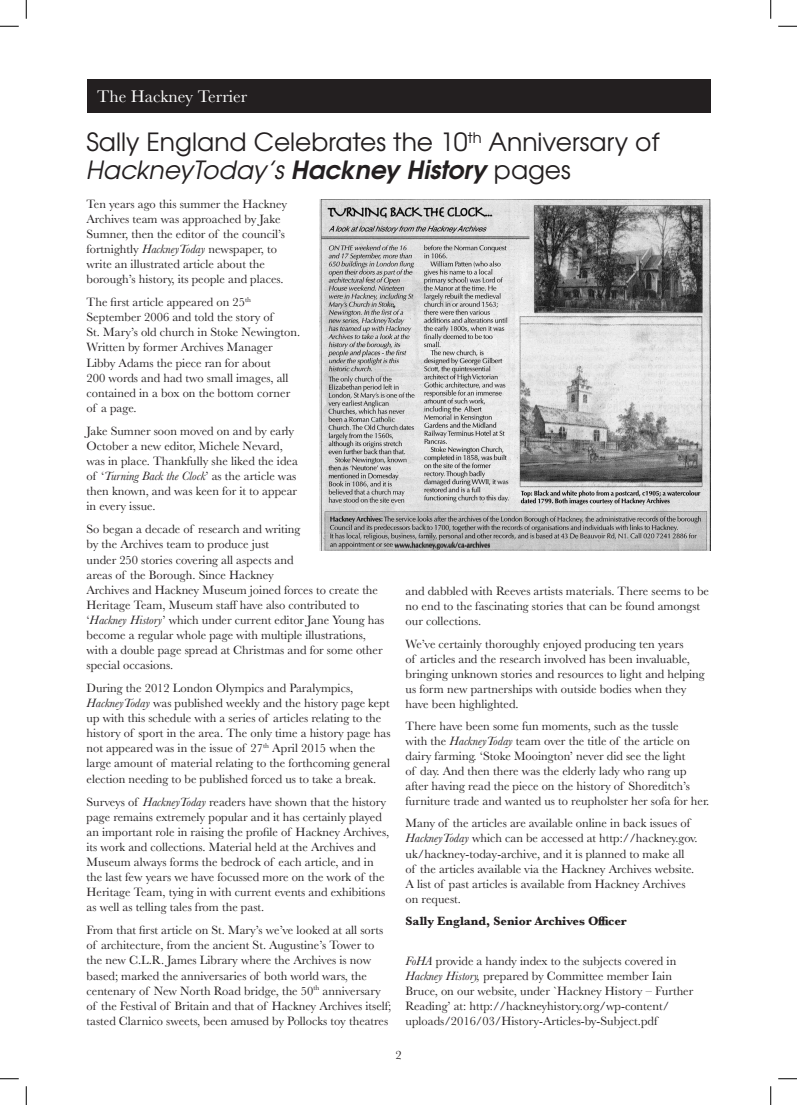
<style>
.page{position:relative;width:797px;height:1105px;background:#fff}
.page>*{position:absolute;margin:0;border:0;box-sizing:border-box;transform-origin:0 0}
.title_span{font:25px/27.5px "Te X Gyre Adventor";color:#231f20}
.t1{font:17.5px "Baskerville";color:#fff}
.t2{font:12.5px/15px "Baskerville";color:#231f20}
.t3{font:700 12.5px "Baskerville";color:#231f20}
.s1{font-style:italic}
.s2{font-weight:700;font-style:italic}
</style>
<div class="page">
<div style="left:86px;top:79px;width:624px;height:34px;background:#231f20"></div>
<img style="left:319px;top:200px;width:391px;height:351px">
<svg style="left:0;top:25px;width:19px;height:2px"></svg>
<svg style="left:778px;top:25px;width:19px;height:2px"></svg>
<svg style="left:0;top:1078px;width:19px;height:1px"></svg>
<svg style="left:778px;top:1078px;width:19px;height:1px"></svg>
<svg style="left:25px;top:0;width:2px;height:19px"></svg>
<svg style="left:25px;top:1086px;width:2px;height:19px"></svg>
<svg style="left:770px;top:0;width:1px;height:19px"></svg>
<svg style="left:770px;top:1086px;width:1px;height:19px"></svg>
<h2 class="t1" style="left:97px;top:85px;width:151px">The Hackney Terrier</h2>
<p class="title_span" style="left:86px;top:126px;width:574px">Sally England Celebrates the 10<sup>th</sup> Anniversary of<br><span class="s1">HackneyToday’s</span> <span class="s2">Hackney History</span> pages</p>
<p class="t2" style="left:86px;top:196px;width:202px">Ten years ago this summer the Hackney Archives team was approached by Jake Sumner, then the editor of the council’s fortnightly <span class="s1">HackneyToday</span> newspaper, to write an illustrated article about the borough’s history, its people and places.</p>
<p class="t2" style="left:86px;top:295px;width:215px">The first article appeared on 25<sup>th </sup>September 2006 and told the story of<br>St. Mary’s old church in Stoke Newington.<br>Written by former Archives Manager Libby Adams the piece ran for about<br>200 words and had two small images, all contained in a box on the bottom corner of a page.</p>
<p class="t2" style="left:86px;top:424px;width:213px">Jake Sumner soon moved on and by early October a new editor, Michele Nevard, was in place. Thankfully she liked the idea of ‘<span class="s1">Turning Back the Clock</span>’ as the article was then known, and was keen for it to appear in every issue.</p>
<p class="t2" style="left:86px;top:522px;width:299px">So began a decade of research and writing<br>by the Archives team to produce just<br>under 250 stories covering all aspects and<br>areas of the Borough. Since Hackney<br>Archives and Hackney Museum joined forces to create the Heritage Team, Museum staff have also contributed to ‘<span class="s1">Hackney History</span>’ which under current editor Jane Young has become a regular whole page with multiple illustrations, with a double page spread at Christmas and for some other special occasions.</p>
<p class="t2" style="left:86px;top:681px;width:305px">During the 2012 London Olympics and Paralympics, <span class="s1">HackneyToday</span> was published weekly and the history page kept up with this schedule with a series of articles relating to the history of sport in the area. The only time a history page has not appeared was in the issue of 27<sup>th</sup> April 2015 when the large amount of material relating to the forthcoming general election needing to be published forced us to take a break.</p>
<p class="t2" style="left:86px;top:794px;width:304px">Surveys of <span class="s1">HackneyToday</span> readers have shown that the history page remains extremely popular and it has certainly played an important role in raising the profile of Hackney Archives, its work and collections. Material held at the Archives and Museum always forms the bedrock of each article, and in the last few years we have focussed more on the work of the Heritage Team, tying in with current events and exhibitions as well as telling tales from the past.</p>
<p class="t2" style="left:86px;top:923px;width:306px">From that first article on St. Mary’s we’ve looked at all sorts of architecture, from the ancient St. Augustine’s Tower to the new C.L.R. James Library where the Archives is now based; marked the anniversaries of both world wars, the centenary of New North Road bridge, the 50<sup>th</sup> anniversary of the Festival of Britain and that of Hackney Archives itself; tasted Clarnico sweets, been amused by Pollocks toy theatres</p>
<p class="t2" style="left:405px;top:584px;width:305px">and dabbled with Reeves artists materials. There seems to be no end to the fascinating stories that can be found amongst our collections.</p>
<p class="t2" style="left:405px;top:636px;width:301px">We’ve certainly thoroughly enjoyed producing ten years<br>of articles and the research involved has been invaluable, bringing unknown stories and resources to light and helping us form new partnerships with outside bodies when they have been highlighted.</p>
<p class="t2" style="left:405px;top:719px;width:305px">There have been some fun moments, such as the tussle<br>with the <span class="s1">HackneyToday</span> team over the title of the article on dairy farming. ‘Stoke Mooington’ never did see the light<br>of day. And then there was the elderly lady who rang up after having read the piece on the history of Shoreditch’s furniture trade and wanted us to reupholster her sofa for her.</p>
<p class="t2" style="left:405px;top:816px;width:293px">Many of the articles are available online in back issues of <span class="s1">HackneyToday</span> which can be accessed at http://hackney.gov. uk/hackney-today-archive, and it is planned to make all<br>of the articles available via the Hackney Archives website.<br>A list of past articles is available from Hackney Archives on request.</p>
<p class="t3" style="left:405px;top:912px;width:223px">Sally England, Senior Archives Officer</p>
<p class="t2" style="left:405px;top:953px;width:289px"><span class="s1">FoHA</span> provide a handy index to the subjects covered in <span class="s1">Hackney History,</span> prepared by Committee member Iain Bruce, on our website, under `Hackney History – Further Reading’ at: http://hackneyhistory.org/wp-content/ uploads/2016/03/History-Articles-by-Subject.pdf</p>
<p class="t2" style="left:395px;top:1047px;width:8px">2</p>
</div>
